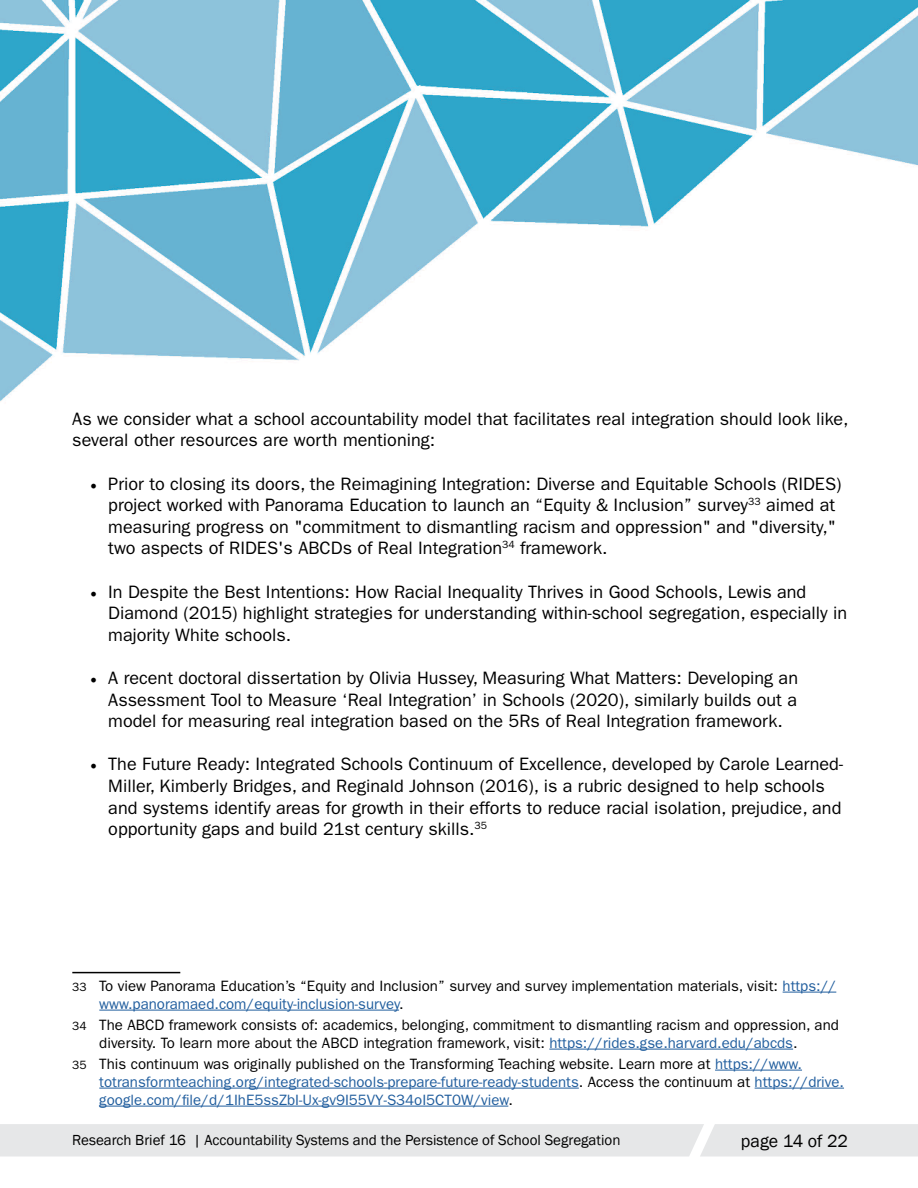
<style>
.page{position:relative;width:918px;height:1188px;background:#fff}
.page>*{position:absolute;margin:0;border:0;box-sizing:border-box;transform-origin:0 0}
.t1{font:18px/21.6px "ITC Franklin Gothic Std";color:#000}
.t2{font:18px "Franklin Gothic";color:#000}
.t3{font:15px/18px "ITC Franklin Gothic Std";color:#000}
.t4{font:15px/18px "ITC Franklin Gothic Std";color:#215e9e}
.t5{font:15px "Franklin Gothic";color:#000}
.s1{font-family:"Minion Pro"}
.s2{font-size:12px}
.s3{color:#215e9e}
.s4{font-size:12px;color:#000}
.s5{color:#000}
</style>
<div class="page">
<div style="left:0;top:1124px;width:918px;height:33px;background:#e6e7e8"></div>
<img style="left:0;top:0;width:918px;height:1010px">
<hr style="left:72px;top:972px;width:108px;height:1px;background:#000">
<hr style="left:783px;top:992px;width:53px;height:1px;background:#215e9e">
<hr style="left:99px;top:1010px;width:300px;height:1px;background:#215e9e">
<hr style="left:549px;top:1049px;width:244px;height:1px;background:#215e9e">
<hr style="left:715px;top:1070px;width:87px;height:1px;background:#215e9e">
<hr style="left:99px;top:1088px;width:480px;height:1px;background:#215e9e">
<hr style="left:755px;top:1088px;width:89px;height:1px;background:#215e9e">
<hr style="left:99px;top:1106px;width:409px;height:1px;background:#215e9e">
<p class="t1" style="left:72px;top:408px;width:778px">As we consider what a school accountability model that facilitates real integration should look like, several other resources are worth mentioning:</p>
<p class="t1" style="left:108px;top:473px;width:735px;text-indent:-18px"><span class="s1">•</span> Prior to closing its doors, the Reimagining Integration: Diverse and Equitable Schools (RIDES) project worked with Panorama Education to launch an “Equity &amp; Inclusion” survey<sup>33</sup> aimed at measuring progress on "commitment to dismantling racism and oppression" and "diversity," two aspects of RIDES's ABCDs of Real Integration<sup>34</sup> framework.</p>
<p class="t1" style="left:108px;top:581px;width:740px;text-indent:-18px"><span class="s1">•</span> In Despite the Best Intentions: How Racial Inequality Thrives in Good Schools, Lewis and<br>Diamond (2015) highlight strategies for understanding within-school segregation, especially in majority White schools.</p>
<p class="t1" style="left:108px;top:667px;width:691px;text-align:justify;text-indent:-18px"><span class="s1">•</span> A recent doctoral dissertation by Olivia Hussey, Measuring What Matters: Developing an Assessment Tool to Measure ‘Real Integration’ in Schools (2020), similarly builds out a model for measuring real integration based on the 5Rs of Real Integration framework.</p>
<p class="t1" style="left:108px;top:754px;width:736px;text-indent:-18px"><span class="s1">•</span> The Future Ready: Integrated Schools Continuum of Excellence, developed by Carole Learned-Miller, Kimberly Bridges, and Reginald Johnson (2016), is a rubric designed to help schools and systems identify areas for growth in their efforts to reduce racial isolation, prejudice, and opportunity gaps and build 21st century skills.<sup>35</sup></p>
<p class="t3" style="left:99px;top:977px;width:739px;text-indent:-27px"><span class="s2">33</span> To view Panorama Education’s “Equity and Inclusion” survey and survey implementation materials, visit: <span class="s3">https:// www.panoramaed.com/equity-inclusion-survey</span>.</p>
<p class="t3" style="left:99px;top:1016px;width:741px;text-indent:-27px"><span class="s2">34</span> The ABCD framework consists of: academics, belonging, commitment to dismantling racism and oppression, and diversity. To learn more about the ABCD integration framework, visit: <span class="s3">https://rides.gse.harvard.edu/abcds</span>.</p>
<p class="t4" style="left:99px;top:1055px;width:746px;text-indent:-27px"><span class="s4">35</span> <span class="s5">This continuum was originally published on the Transforming Teaching website. Learn more at</span> https://www. totransformteaching.org/integrated-schools-prepare-future-ready-students<span class="s5">. Access the continuum at</span> https://drive. google.com/file/d/1IhE5ssZbI-Ux-gv9I55VY-S34oI5CT0W/view<span class="s5">.</span></p>
<p class="t5" style="left:72px;top:1130px;width:550px">Research Brief 16 | Accountability Systems and the Persistence of School Segregation</p>
<p class="t2" style="left:741px;top:1129px;width:109px">page 14 of 22</p>
</div>
